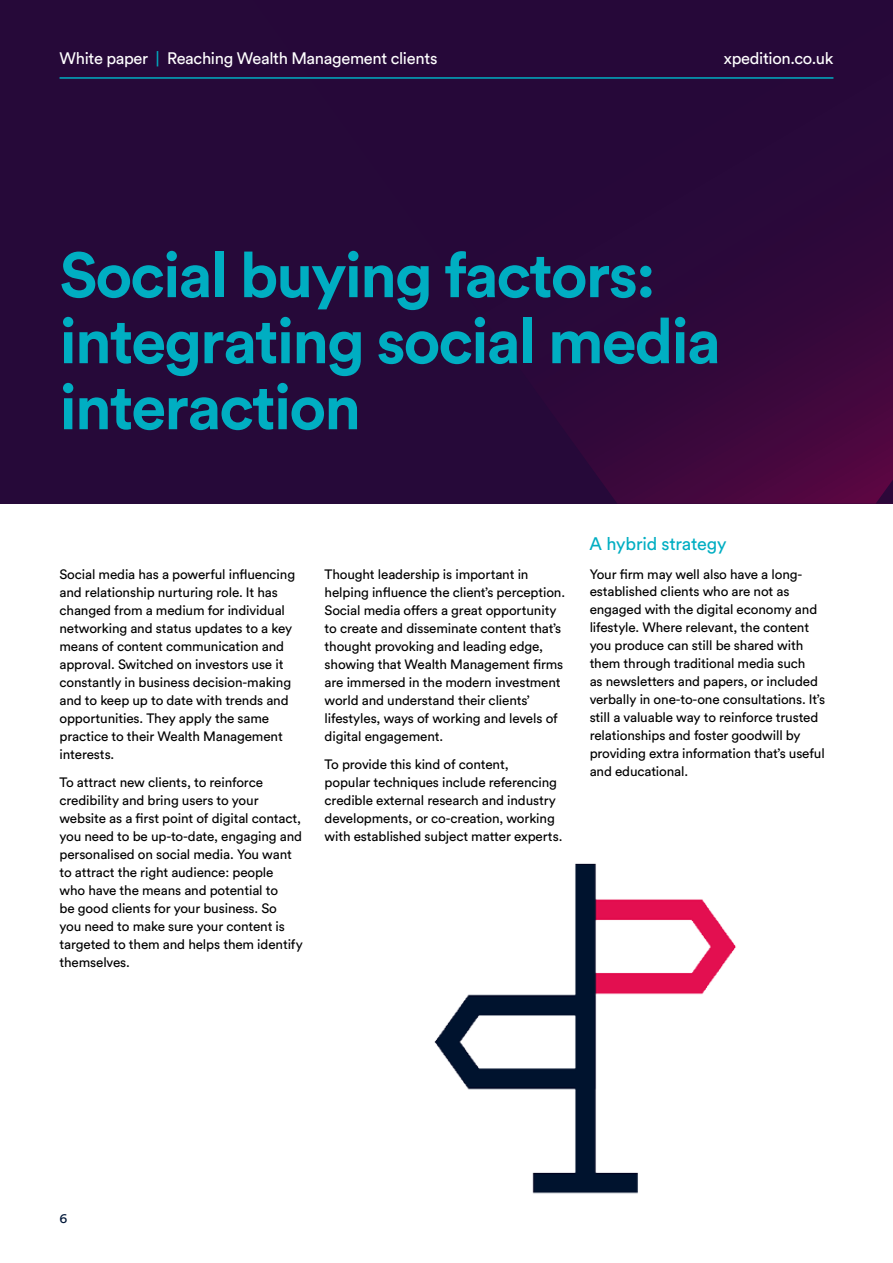
<style>
.page{position:relative;width:893px;height:1263px;background:#fff}
.page>*{position:absolute;margin:0;border:0;box-sizing:border-box;transform-origin:0 0}
.t1{font:700 63px/66px "Circular Std";letter-spacing:-.03em;color:#00aec2}
.t2{font:18px "Circular Std";letter-spacing:-.01em;color:#00aec2}
.t3{font:16.5px "Circular Std";letter-spacing:-.02em;color:#fff}
.t4{font:13.5px/18px "Circular Std";letter-spacing:-.01em;color:#000}
.t5{font:13.5px "Circular Std";color:#001738}
.s1{color:#00aec2}
</style>
<div class="page">
<div style="left:0;top:0;width:893px;height:504px;background:#260939"></div>
<svg style="left:569px;top:77px;width:324px;height:427px"></svg>
<svg style="left:875px;top:480px;width:18px;height:24px"></svg>
<hr style="left:60px;top:77px;width:773px;height:2px;background:#00aec2">
<img style="left:434px;top:863px;width:302px;height:331px">
<p class="t3" style="left:60px;top:49px;width:379px">White paper <span class="s1">|</span> Reaching Wealth Management clients</p>
<p class="t3" style="left:724px;top:49px;width:111px">xpedition.co.uk</p>
<h1 class="t1" style="left:60px;top:241px;width:663px">Social buying factors: integrating social media interaction</h1>
<p class="t4" style="left:60px;top:565px;width:237px">Social media has a powerful influencing and relationship nurturing role. It has changed from a medium for individual networking and status updates to a key means of content communication and approval. Switched on investors use it constantly in business decision-making and to keep up to date with trends and opportunities. They apply the same practice to their Wealth Management interests.</p>
<p class="t4" style="left:60px;top:773px;width:245px">To attract new clients, to reinforce credibility and bring users to your website as a first point of digital contact, you need to be up-to-date, engaging and personalised on social media. You want to attract the right audience: people<br>who have the means and potential to<br>be good clients for your business. So<br>you need to make sure your content is targeted to them and helps them identify themselves.</p>
<p class="t4" style="left:325px;top:565px;width:242px">Thought leadership is important in helping influence the client’s perception.<br>Social media offers a great opportunity to create and disseminate content that’s thought provoking and leading edge, showing that Wealth Management firms are immersed in the modern investment world and understand their clients’ lifestyles, ways of working and levels of digital engagement.</p>
<p class="t4" style="left:325px;top:755px;width:239px">To provide this kind of content,<br>popular techniques include referencing credible external research and industry developments, or co-creation, working with established subject matter experts.</p>
<h2 class="t2" style="left:590px;top:533px;width:138px">A hybrid strategy</h2>
<p class="t4" style="left:590px;top:565px;width:237px">Your firm may well also have a long&shy;established clients who are not as engaged with the digital economy and lifestyle. Where relevant, the content you produce can still be shared with them through traditional media such<br>as newsletters and papers, or included verbally in one-to-one consultations. It’s still a valuable way to reinforce trusted relationships and foster goodwill by providing extra information that’s useful and educational.</p>
<p class="t5" style="left:60px;top:1210px;width:9px">6</p>
</div>
